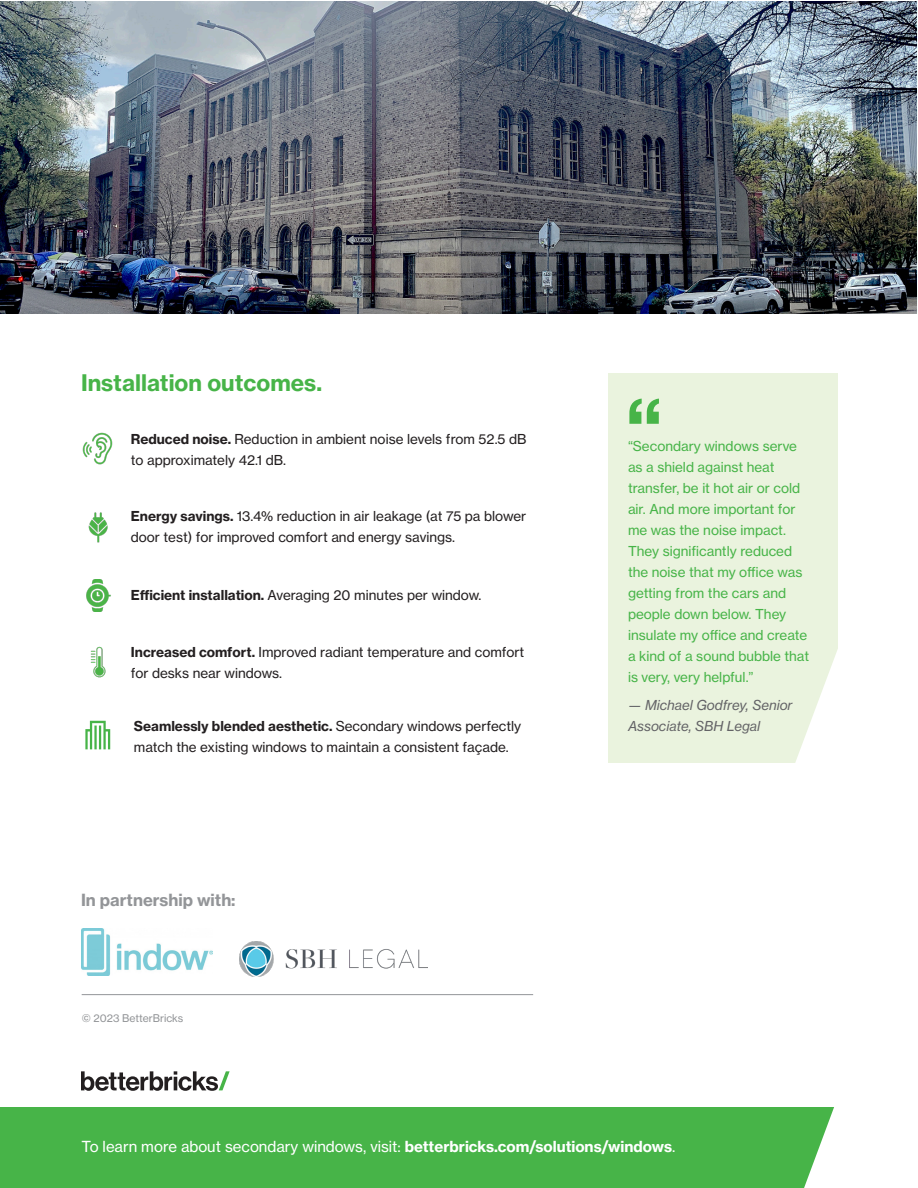
<style>
.page{position:relative;width:918px;height:1188px;background:#fff}
.page>*{position:absolute;margin:0;border:0;box-sizing:border-box;transform-origin:0 0}
.t1{font:82.35px "N Haas Grotesk TX Pro 75 Bd";color:#47b448}
.t2{font:22.5px "N Haas Grotesk TX Pro 75 Bd";color:#47b448}
.t3{font:16.5px "N Haas Grotesk TX Pro 75 Bd";color:#939598}
.t4{font:15px "N Haas Grotesk TX Pro 55 Rg";color:#fff}
.t5{font:13.5px/21px "N Haas Grotesk TX Pro 55 Rg";color:#231f20}
.t6{font:13.5px/21px "N Haas Grotesk TX Pro 55 Rg";color:#47b448}
.t7{font:13.5px/21px "N Haas Grotesk TX Pro 56 It";color:#636366}
.t8{font:10.5px "N Haas Grotesk TX Pro 55 Rg";color:#939598}
.s1{font-family:"N Haas Grotesk TX Pro 75 Bd"}
</style>
<div class="page">
<hr style="left:82px;top:994px;width:451px;height:1px;background:#939598">
<div style="left:0;top:1107px;width:834px;height:81px;background:#47b448"></div>
<svg style="left:81px;top:1071px;width:149px;height:20px"></svg>
<img style="left:81px;top:928px;width:131px;height:47px">
<img style="left:240px;top:942px;width:187px;height:34px">
<svg style="left:85px;top:721px;width:25px;height:28px"></svg>
<img style="left:0;top:2px;width:917px;height:311px">
<div style="left:608px;top:373px;width:230px;height:390px;background:#eaf3de"></div>
<svg style="left:795px;top:649px;width:43px;height:114px"></svg>
<img style="left:82px;top:432px;width:31px;height:33px">
<img style="left:88px;top:512px;width:20px;height:31px">
<img style="left:86px;top:579px;width:25px;height:33px">
<img style="left:90px;top:646px;width:16px;height:32px">
<p class="t2" style="left:81px;top:369px;width:243px">Installation outcomes.</p>
<p class="t5" style="left:131px;top:429px;width:397px"><span class="s1">Reduced noise.</span> Reduction in ambient noise levels from 52.5 dB to approximately 42.1 dB.</p>
<p class="t5" style="left:131px;top:505px;width:397px"><span class="s1">Energy savings.</span> 13.4% reduction in air leakage (at 75 pa blower door test) for improved comfort and energy savings.</p>
<p class="t5" style="left:131px;top:584px;width:352px"><span class="s1">Efficient installation.</span> Averaging 20 minutes per window.</p>
<p class="t5" style="left:131px;top:641px;width:395px"><span class="s1">Increased comfort.</span> Improved radiant temperature and comfort for desks near windows.</p>
<p class="t5" style="left:134px;top:716px;width:389px"><span class="s1">Seamlessly blended aesthetic.</span> Secondary windows perfectly match the existing windows to maintain a consistent façade.</p>
<p class="t3" style="left:81px;top:889px;width:156px">In partnership with:</p>
<p class="t8" style="left:82px;top:1011px;width:103px">© 2023 BetterBricks</p>
<p class="t1" style="left:626px;top:378px;width:38px">“</p>
<p class="t6" style="left:628px;top:436px;width:183px">“Secondary windows serve as a shield against heat transfer, be it hot air or cold air. And more important for me was the noise impact.<br>They significantly reduced the noise that my office was getting from the cars and people down below. They insulate my office and create a kind of a sound bubble that is very, very helpful.”</p>
<p class="t7" style="left:628px;top:694px;width:166px">— Michael Godfrey, Senior<br>Associate, SBH Legal</p>
<p class="t4" style="left:82px;top:1138px;width:595px">To learn more about secondary windows, visit: <span class="s1">betterbricks.com/solutions/windows</span>.</p>
</div>
